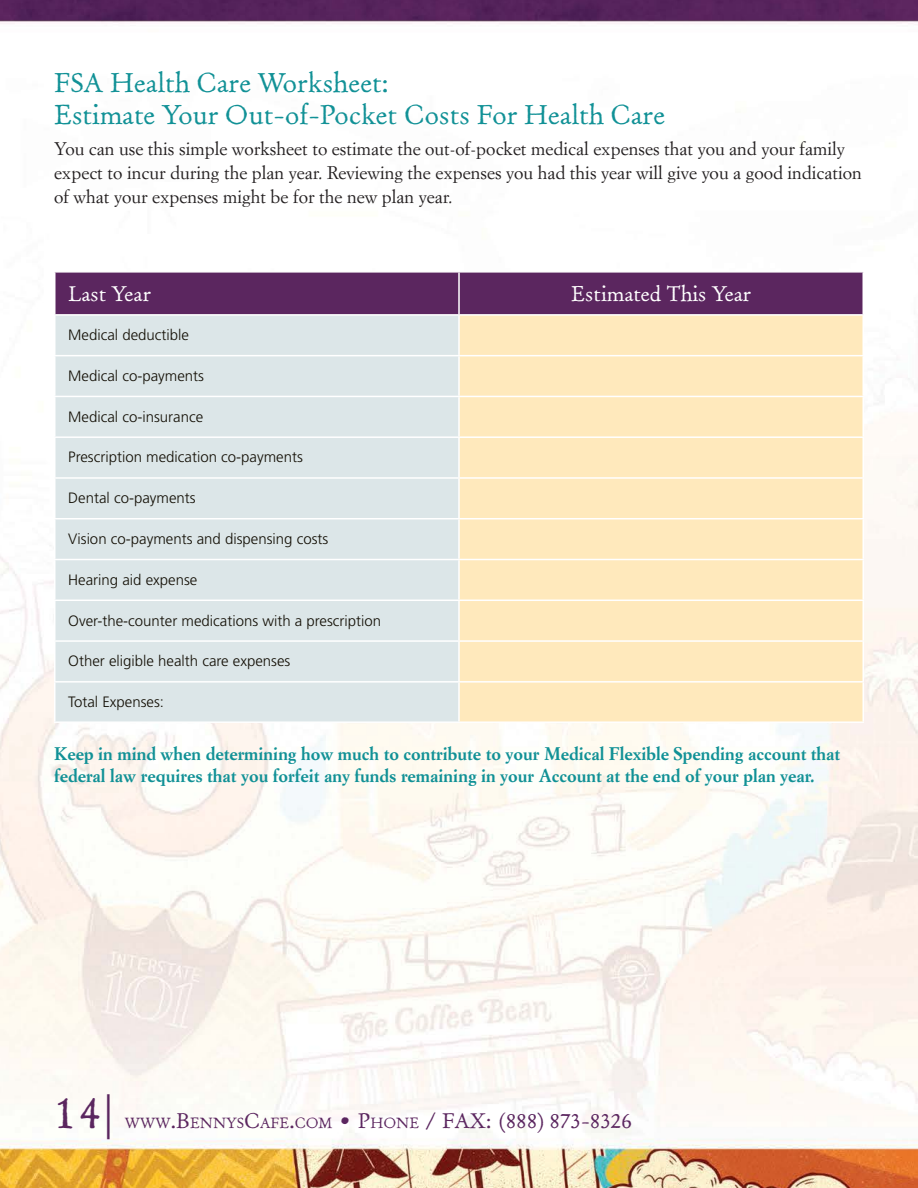
<style>
.page{position:relative;width:918px;height:1188px;background:#fff}
.page>*{position:absolute;margin:0;border:0;box-sizing:border-box;transform-origin:0 0}
.t1{font:45px "Old Claude LP";color:#5b265f}
.t2{font:27px/32.4px "Old Claude LP";color:#119196}
.t3{font:21px "Old Claude LP";color:#fff}
.t4{font:18px/24px "Simoncini Garamond";color:#221e1f}
.t5{font:700 18px/21.6px "Simoncini Garamond";color:#119196}
.t6{font:300 15px "Frutiger";color:#141006}
.t7{font:14.7px "Old Claude LP";color:#5b265f}
.s1{font-size:21px}
</style>
<div class="page">
<img style="left:0;top:0;width:918px;height:1188px">
<div style="left:56px;top:273px;width:806px;height:41px;background:#5b265f"></div>
<div style="left:56px;top:316px;width:402px;height:405px;background:#dce6e8"></div>
<div style="left:460px;top:316px;width:402px;height:405px;background:#ffe9bc"></div>
<hr style="left:54px;top:271px;width:405px;height:2px;background:#fff">
<hr style="left:54px;top:273px;width:2px;height:41px;background:#fff">
<hr style="left:459px;top:271px;width:405px;height:2px;background:#fff">
<hr style="left:458px;top:273px;width:2px;height:41px;background:#fff">
<hr style="left:862px;top:273px;width:2px;height:41px;background:#fff">
<hr style="left:54px;top:314px;width:405px;height:2px;background:#fff">
<hr style="left:54px;top:316px;width:2px;height:39px;background:#fff">
<hr style="left:459px;top:314px;width:405px;height:2px;background:#fff">
<hr style="left:458px;top:316px;width:2px;height:39px;background:#fff">
<hr style="left:862px;top:316px;width:2px;height:39px;background:#fff">
<hr style="left:54px;top:355px;width:405px;height:1px;background:#fff">
<hr style="left:54px;top:356px;width:2px;height:40px;background:#fff">
<hr style="left:459px;top:355px;width:405px;height:1px;background:#fff">
<hr style="left:458px;top:356px;width:2px;height:40px;background:#fff">
<hr style="left:862px;top:356px;width:2px;height:40px;background:#fff">
<hr style="left:54px;top:396px;width:405px;height:1px;background:#fff">
<hr style="left:54px;top:397px;width:2px;height:39px;background:#fff">
<hr style="left:459px;top:396px;width:405px;height:1px;background:#fff">
<hr style="left:458px;top:397px;width:2px;height:39px;background:#fff">
<hr style="left:862px;top:397px;width:2px;height:39px;background:#fff">
<hr style="left:54px;top:436px;width:405px;height:2px;background:#fff">
<hr style="left:54px;top:438px;width:2px;height:39px;background:#fff">
<hr style="left:459px;top:436px;width:405px;height:2px;background:#fff">
<hr style="left:458px;top:438px;width:2px;height:39px;background:#fff">
<hr style="left:862px;top:438px;width:2px;height:39px;background:#fff">
<hr style="left:54px;top:477px;width:405px;height:2px;background:#fff">
<hr style="left:54px;top:479px;width:2px;height:39px;background:#fff">
<hr style="left:459px;top:477px;width:405px;height:2px;background:#fff">
<hr style="left:458px;top:479px;width:2px;height:39px;background:#fff">
<hr style="left:862px;top:479px;width:2px;height:39px;background:#fff">
<hr style="left:54px;top:518px;width:405px;height:1px;background:#fff">
<hr style="left:54px;top:519px;width:2px;height:40px;background:#fff">
<hr style="left:459px;top:518px;width:405px;height:1px;background:#fff">
<hr style="left:458px;top:519px;width:2px;height:40px;background:#fff">
<hr style="left:862px;top:519px;width:2px;height:40px;background:#fff">
<hr style="left:54px;top:559px;width:405px;height:1px;background:#fff">
<hr style="left:54px;top:560px;width:2px;height:40px;background:#fff">
<hr style="left:459px;top:559px;width:405px;height:1px;background:#fff">
<hr style="left:458px;top:560px;width:2px;height:40px;background:#fff">
<hr style="left:862px;top:560px;width:2px;height:40px;background:#fff">
<hr style="left:54px;top:600px;width:405px;height:1px;background:#fff">
<hr style="left:54px;top:601px;width:2px;height:39px;background:#fff">
<hr style="left:459px;top:600px;width:405px;height:1px;background:#fff">
<hr style="left:458px;top:601px;width:2px;height:39px;background:#fff">
<hr style="left:862px;top:601px;width:2px;height:39px;background:#fff">
<hr style="left:54px;top:640px;width:405px;height:2px;background:#fff">
<hr style="left:54px;top:642px;width:2px;height:39px;background:#fff">
<hr style="left:459px;top:640px;width:405px;height:2px;background:#fff">
<hr style="left:458px;top:642px;width:2px;height:39px;background:#fff">
<hr style="left:862px;top:642px;width:2px;height:39px;background:#fff">
<hr style="left:54px;top:681px;width:405px;height:2px;background:#fff">
<hr style="left:54px;top:683px;width:2px;height:38px;background:#fff">
<hr style="left:459px;top:681px;width:405px;height:2px;background:#fff">
<hr style="left:458px;top:683px;width:2px;height:38px;background:#fff">
<hr style="left:862px;top:683px;width:2px;height:38px;background:#fff">
<hr style="left:54px;top:721px;width:405px;height:2px;background:#fff">
<hr style="left:459px;top:721px;width:405px;height:2px;background:#fff">
<h2 class="t2" style="left:54px;top:67px;width:613px">FSA Health Care Worksheet:<br>Estimate Your Out-of-Pocket Costs For Health Care</h2>
<p class="t4" style="left:54px;top:136px;width:809px">You can use this simple worksheet to estimate the out-of-pocket medical expenses that you and your family expect to incur during the plan year. Reviewing the expenses you had this year will give you a good indication of what your expenses might be for the new plan year.</p>
<h3 class="t3" style="left:68px;top:281px;width:84px">Last Year</h3>
<h3 class="t3" style="left:571px;top:281px;width:181px">Estimated This Year</h3>
<p class="t6" style="left:68px;top:326px;width:122px">Medical deductible</p>
<p class="t6" style="left:68px;top:367px;width:137px">Medical co-payments</p>
<p class="t6" style="left:68px;top:408px;width:136px">Medical co-insurance</p>
<p class="t6" style="left:68px;top:449px;width:236px">Prescription medication co-payments</p>
<p class="t6" style="left:68px;top:490px;width:129px">Dental co-payments</p>
<p class="t6" style="left:68px;top:530px;width:262px">Vision co-payments and dispensing costs</p>
<p class="t6" style="left:68px;top:571px;width:131px">Hearing aid expense</p>
<p class="t6" style="left:68px;top:612px;width:315px">Over-the-counter medications with a prescription</p>
<p class="t6" style="left:68px;top:653px;width:224px">Other eligible health care expenses</p>
<p class="t6" style="left:68px;top:693px;width:97px">Total Expenses:</p>
<p class="t5" style="left:54px;top:744px;width:788px">Keep in mind when determining how much to contribute to your Medical Flexible Spending account that federal law requires that you forfeit any funds remaining in your Account at the end of your plan year.</p>
<h1 class="t1" style="left:54px;top:1085px;width:61px">14|</h1>
<p class="t7" style="left:125px;top:1114px;width:509px">WWW<span class="s1">.B</span>ENNYS<span class="s1">C</span>AFE<span class="s1">.</span>COM <span class="s1">• P</span>HONE <span class="s1">/ FAX:</span> <span class="s1">(888) 873-8326</span></p>
</div>
